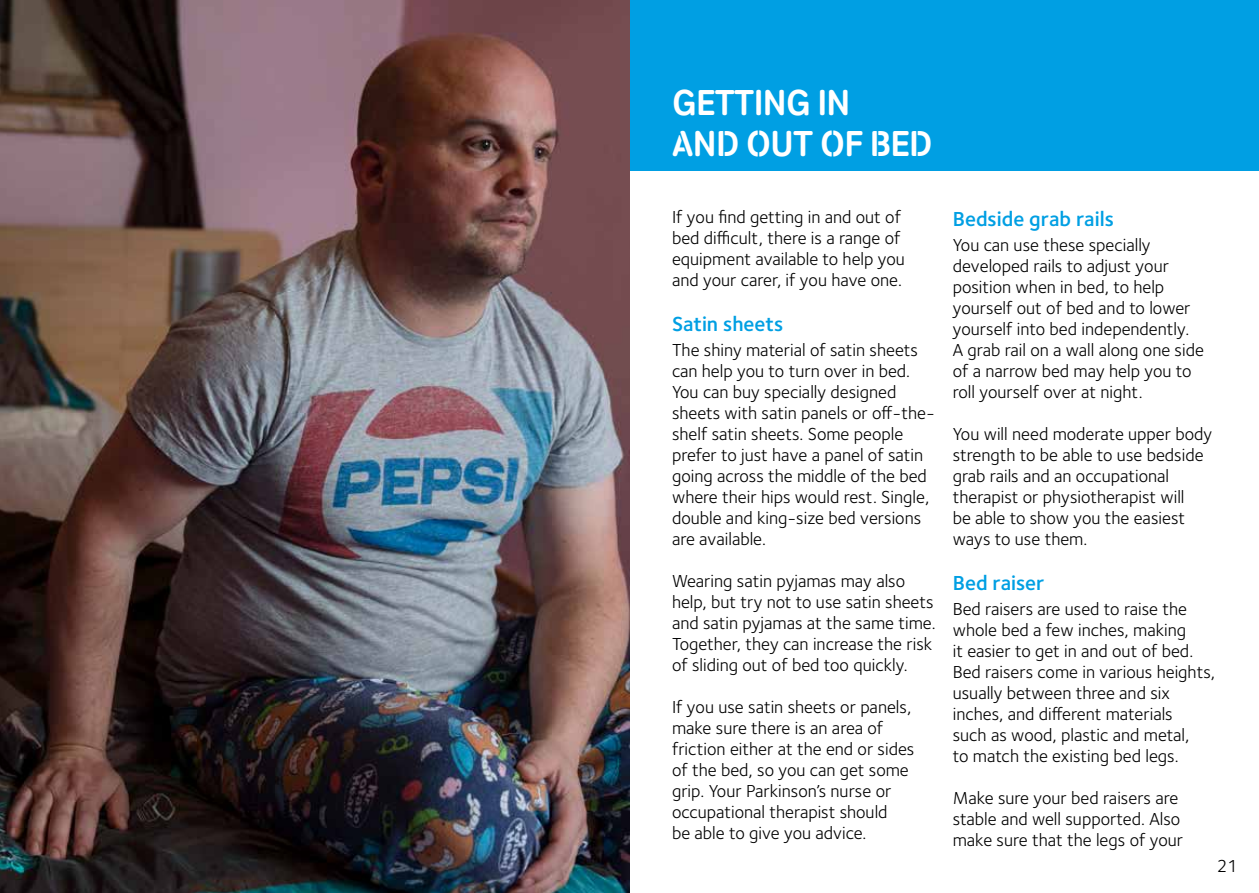
<style>
.page{position:relative;width:1259px;height:893px;background:#fff}
.page>*{position:absolute;margin:0;border:0;box-sizing:border-box;transform-origin:0 0}
.t1{font:36px/40.5px "Parkinsons UK Stencil";color:#fff}
.t2{font:600 21px "Foundry Sterling";color:#009fe3}
.t3{font:18px/21px "Foundry Sterling";color:#000}
</style>
<div class="page">
<div style="left:629px;top:0;width:630px;height:171px;background:#009fe3"></div>
<img style="left:0;top:0;width:629px;height:893px">
<h1 class="t1" style="left:672px;top:83px;width:261px">GETTING IN<br>AND OUT OF BED</h1>
<p class="t3" style="left:672px;top:207px;width:234px">If you find getting in and out of bed difficult, there is a range of equipment available to help you and your carer, if you have one.</p>
<p class="t2" style="left:672px;top:312px;width:113px">Satin sheets</p>
<p class="t3" style="left:672px;top:340px;width:264px">The shiny material of satin sheets can help you to turn over in bed.<br>You can buy specially designed sheets with satin panels or off-the&shy;shelf satin sheets. Some people prefer to just have a panel of satin going across the middle of the bed where their hips would rest. Single, double and king-size bed versions are available.</p>
<p class="t3" style="left:672px;top:571px;width:265px">Wearing satin pyjamas may also help, but try not to use satin sheets and satin pyjamas at the same time.<br>Together, they can increase the risk of sliding out of bed too quickly.</p>
<p class="t3" style="left:672px;top:697px;width:244px">If you use satin sheets or panels, make sure there is an area of friction either at the end or sides of the bed, so you can get some grip. Your Parkinson’s nurse or occupational therapist should<br>be able to give you advice.</p>
<p class="t2" style="left:952px;top:206px;width:163px">Bedside grab rails</p>
<p class="t3" style="left:952px;top:235px;width:253px">You can use these specially developed rails to adjust your position when in bed, to help yourself out of bed and to lower yourself into bed independently.<br>A grab rail on a wall along one side of a narrow bed may help you to roll yourself over at night.</p>
<p class="t3" style="left:952px;top:424px;width:261px">You will need moderate upper body strength to be able to use bedside grab rails and an occupational therapist or physiotherapist will<br>be able to show you the easiest ways to use them.</p>
<p class="t2" style="left:952px;top:571px;width:93px">Bed raiser</p>
<p class="t3" style="left:952px;top:599px;width:264px">Bed raisers are used to raise the whole bed a few inches, making<br>it easier to get in and out of bed.<br>Bed raisers come in various heights, usually between three and six inches, and different materials<br>such as wood, plastic and metal,<br>to match the existing bed legs.</p>
<p class="t3" style="left:952px;top:788px;width:232px">Make sure your bed raisers are stable and well supported. Also make sure that the legs of your</p>
<p class="t3" style="left:1217px;top:856px;width:23px">21</p>
</div>
